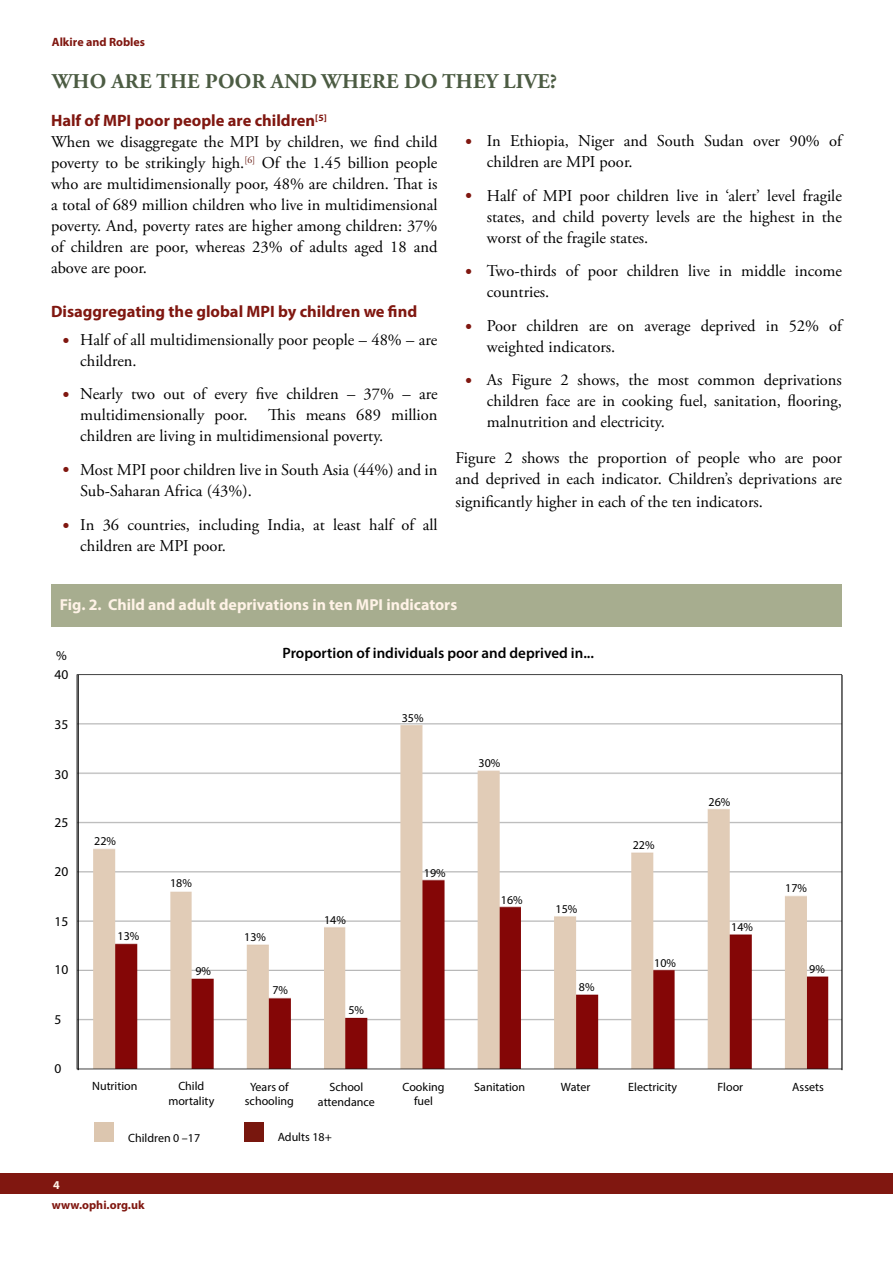
<style>
.page{position:relative;width:893px;height:1263px;background:#fff}
.page>*{position:absolute;margin:0;border:0;box-sizing:border-box;transform-origin:0 0}
.t1{font:700 21px "Adobe Garamond Pro";letter-spacing:.015em;color:#4c5c43}
.t2{font:16.5px/21px "Adobe Garamond Pro";color:#000}
.t3{font:700 16.5px "Myriad Pro";color:#801710}
.t4{font:700 16.5px "Adobe Garamond Pro";color:#801710}
.t5{font:700 15.9px "Myriad Pro";color:#fff3e7}
.t6{font:600 15px "Myriad Pro";color:#000}
.t7{font:13.5px "Myriad Pro";color:#000}
.t8{font:12px/14.4px "Myriad Pro";color:#000;text-align:center}
.t9{font:700 12px "Myriad Pro";color:#801710}
.t10{font:700 12px "Myriad Pro";color:#fff3e8}
</style>
<div class="page">
<div style="left:0;top:1173px;width:893px;height:21px;background:#801710"></div>
<img style="left:76px;top:674px;width:766px;height:396px">
<hr style="left:841px;top:675px;width:1px;height:395px;background:#000">
<hr style="left:78px;top:675px;width:1px;height:395px;background:#000">
<div style="left:94px;top:1122px;width:20px;height:20px;background:#dcc6af"></div>
<div style="left:244px;top:1122px;width:19px;height:20px;background:#78170e"></div>
<div style="left:51px;top:584px;width:791px;height:43px;background:#a7ad8f"></div>
<p class="t9" style="left:52px;top:34px;width:95px">Alkire and Robles</p>
<p class="t1" style="left:52px;top:69px;width:507px">WHO ARE THE POOR AND WHERE DO THEY LIVE?</p>
<p class="t3" style="left:51px;top:110px;width:277px">Half of MPI poor people are children<sup>[5]</sup></p>
<p class="t2" style="left:51px;top:132px;width:388px;text-align:justify">When we disaggregate the MPI by children, we find child poverty to be strikingly high.<sup>[6]</sup> Of the 1.45 billion people who are multidimensionally poor, 48% are children. That is a total of 689 million children who live in multidimensional poverty. And, poverty rates are higher among children: 37% of children are poor, whereas 23% of adults aged 18 and above are poor.</p>
<p class="t3" style="left:51px;top:300px;width:368px">Disaggregating the global MPI by children we find</p>
<p class="t2" style="left:80px;top:330px;width:359px">Half of all multidimensionally poor people – 48% – are children.</p>
<p class="t2" style="left:80px;top:384px;width:359px">Nearly two out of every five children – 37% – are multidimensionally poor.</p>
<p class="t2" style="left:487px;top:131px;width:357px">In Ethiopia, Niger and South Sudan over 90% of children are MPI poor.</p>
<p class="t2" style="left:487px;top:185px;width:357px;text-align:justify">Half of MPI poor children live in ‘alert’ level fragile states, and child poverty levels are the highest in the worst of the fragile states.</p>
<p class="t2" style="left:487px;top:261px;width:357px">Two-thirds of poor children live in middle income countries.</p>
<p class="t2" style="left:487px;top:316px;width:357px">Poor children are on average deprived in 52% of weighted indicators.</p>
<p class="t2" style="left:487px;top:370px;width:357px;text-align:justify">As Figure 2 shows, the most common deprivations children face are in cooking fuel, sanitation, flooring, malnutrition and electricity.</p>
<p class="t4" style="left:465px;top:132px;width:8px">•</p>
<p class="t4" style="left:465px;top:187px;width:8px">•</p>
<p class="t4" style="left:465px;top:262px;width:8px">•</p>
<p class="t4" style="left:465px;top:317px;width:8px">•</p>
<p class="t4" style="left:63px;top:331px;width:8px">•</p>
<p class="t4" style="left:465px;top:371px;width:8px">•</p>
<p class="t4" style="left:63px;top:385px;width:8px">•</p>
<p class="t2" style="left:80px;top:405px;width:359px;text-indent:188px">This means 689 million children are living in multidimensional poverty.</p>
<p class="t2" style="left:80px;top:460px;width:359px">Most MPI poor children live in South Asia (44%) and in<br>Sub-Saharan Africa (43%).</p>
<p class="t2" style="left:80px;top:514px;width:359px">In 36 countries, including India, at least half of all children are MPI poor.</p>
<p class="t2" style="left:455px;top:448px;width:388px">Figure 2 shows the proportion of people who are poor and deprived in each indicator. Children’s deprivations are</p>
<p class="t2" style="left:455px;top:491px;width:309px">significantly higher in each of the ten indicators.</p>
<p class="t4" style="left:63px;top:461px;width:8px">•</p>
<p class="t4" style="left:63px;top:516px;width:8px">•</p>
<p class="t5" style="left:60px;top:595px;width:399px">Fig. 2. Child and adult deprivations in ten MPI indicators</p>
<p class="t7" style="left:56px;top:647px;width:12px">%</p>
<p class="t7" style="left:55px;top:666px;width:15px">40</p>
<p class="t7" style="left:55px;top:716px;width:15px">35</p>
<p class="t7" style="left:55px;top:766px;width:15px">30</p>
<p class="t7" style="left:55px;top:814px;width:15px">25</p>
<p class="t7" style="left:55px;top:863px;width:15px">20</p>
<p class="t7" style="left:55px;top:913px;width:15px">15</p>
<p class="t7" style="left:55px;top:961px;width:15px">10</p>
<p class="t7" style="left:55px;top:1011px;width:8px">5</p>
<p class="t7" style="left:55px;top:1060px;width:8px">0</p>
<p class="t10" style="left:53px;top:1177px;width:8px">4</p>
<p class="t6" style="left:282px;top:644px;width:313px">Proportion of individuals poor and deprived in...</p>
<p class="t8" style="left:94px;top:833px;width:23px">22%</p>
<p class="t8" style="left:118px;top:929px;width:23px">13%</p>
<p class="t8" style="left:170px;top:876px;width:23px">18%</p>
<p class="t8" style="left:195px;top:963px;width:17px">9%</p>
<p class="t8" style="left:244px;top:930px;width:23px">13%</p>
<p class="t8" style="left:272px;top:983px;width:17px">7%</p>
<p class="t8" style="left:324px;top:912px;width:23px">14%</p>
<p class="t8" style="left:348px;top:1002px;width:17px">5%</p>
<p class="t8" style="left:402px;top:710px;width:23px">35%</p>
<p class="t8" style="left:479px;top:756px;width:23px">30%</p>
<p class="t8" style="left:424px;top:866px;width:23px">19%</p>
<p class="t8" style="left:501px;top:892px;width:23px">16%</p>
<p class="t8" style="left:556px;top:901px;width:23px">15%</p>
<p class="t8" style="left:579px;top:979px;width:17px">8%</p>
<p class="t8" style="left:633px;top:837px;width:23px">22%</p>
<p class="t8" style="left:654px;top:955px;width:23px">10%</p>
<p class="t8" style="left:709px;top:795px;width:23px">26%</p>
<p class="t8" style="left:731px;top:920px;width:23px">14%</p>
<p class="t8" style="left:168px;top:1079px;width:47px">Child mortality</p>
<p class="t8" style="left:92px;top:1079px;width:47px">Nutrition</p>
<p class="t8" style="left:403px;top:1079px;width:44px">Cooking</p>
<p class="t8" style="left:474px;top:1079px;width:52px">Sanitation</p>
<p class="t8" style="left:561px;top:1079px;width:31px">Water</p>
<p class="t8" style="left:628px;top:1080px;width:50px">Electricity</p>
<p class="t8" style="left:718px;top:1080px;width:27px">Floor</p>
<p class="t8" style="left:414px;top:1094px;width:20px">fuel</p>
<p class="t8" style="left:245px;top:1079px;width:50px">Years of schooling</p>
<p class="t8" style="left:318px;top:1080px;width:58px">School attendance</p>
<p class="t8" style="left:128px;top:1131px;width:74px">Children 0 –17</p>
<p class="t8" style="left:278px;top:1130px;width:56px">Adults 18+</p>
<p class="t9" style="left:52px;top:1197px;width:94px">www.ophi.org.uk</p>
<p class="t8" style="left:785px;top:881px;width:23px">17%</p>
<p class="t8" style="left:809px;top:962px;width:17px">9%</p>
<p class="t8" style="left:792px;top:1079px;width:33px">Assets</p>
</div>
